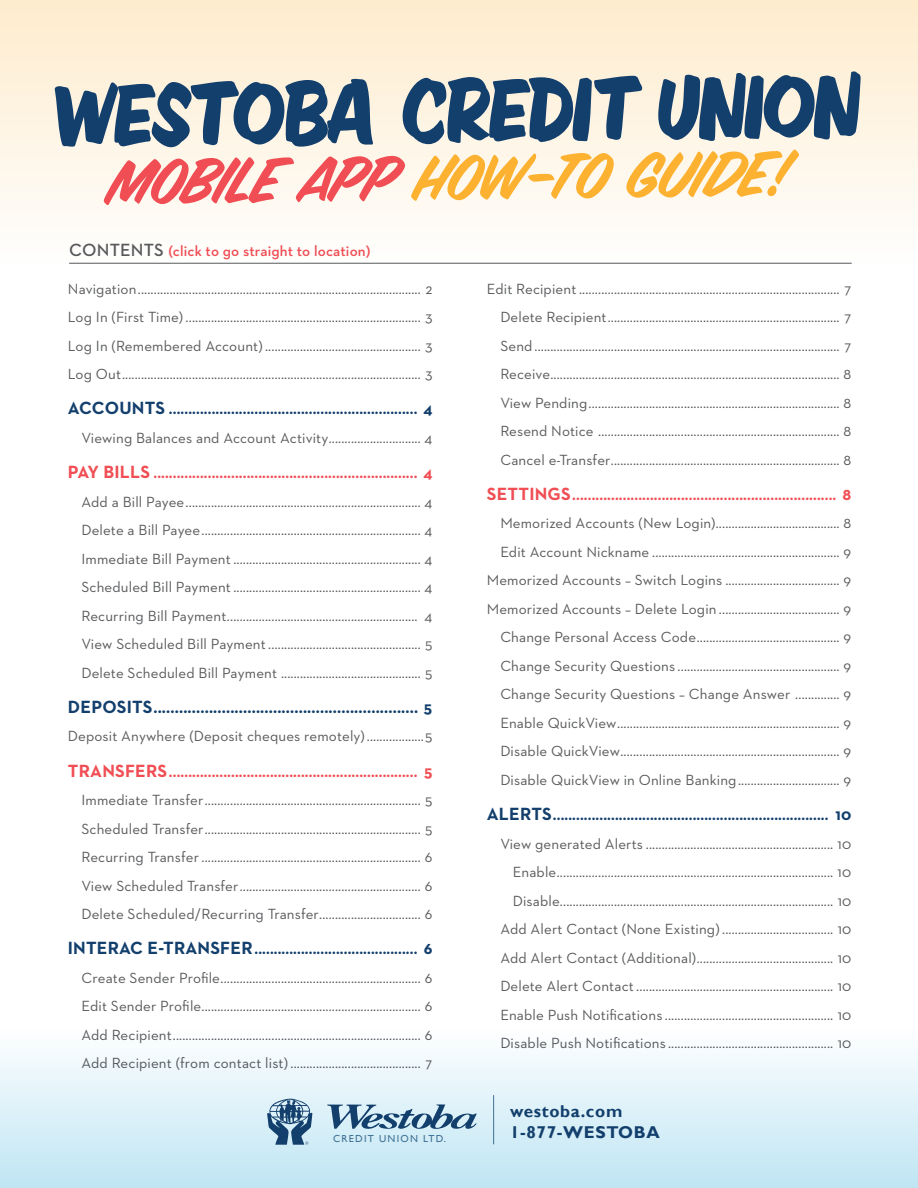
<style>
.page{position:relative;width:918px;height:1188px;background:#fff}
.page>*{position:absolute;margin:0;border:0;box-sizing:border-box;transform-origin:0 0}
.t1{font:700 17.1px/21.8px "Gill Sans";letter-spacing:.04em;color:#133f6d}
.t2{font:700 16.5px "Neutraface 2 Text";color:#133f6d}
.t3{font:15px/28.5px "Neutraface 2 Text";letter-spacing:.01em;color:#58595b;text-align:justify}
.t4{font:700 15px/28.5px "Neutraface 2 Text";color:#133f6d;text-align:right}
.t5{font:600 15px "Neutraface 2 Text";letter-spacing:.01em;color:#f04e54}
.t6{font:10.2px "Gill Sans";letter-spacing:.12em;color:#3e7195}
.s1{font-size:18px;color:#58595b}
.s2{font-size:18px}
.s3{font-size:16.5px}
.s4{font-weight:400;color:#58595b}
.s5{font-weight:700;font-size:18px;color:#f04e54}
.s6{font-weight:700;color:#f04e54}
.s7{font-weight:700;font-size:16.5px;color:#f04e54}
.s8{font-weight:700;font-size:18px;color:#133f6d}
.s9{font-weight:700;color:#133f6d}
.s10{font-weight:700;font-size:16.5px;color:#133f6d}
</style>
<div class="page">
<div style="left:0;top:0;width:918px;height:268px;background:linear-gradient(to bottom,#ffeccd,#fdfdfd)"></div>
<div style="left:0;top:1028px;width:918px;height:160px;background:linear-gradient(to bottom,#fffffe,#bfe5f3)"></div>
<svg style="left:103px;top:150px;width:697px;height:55px"></svg>
<svg style="left:49px;top:71px;width:813px;height:79px"></svg>
<svg style="left:267px;top:1099px;width:46px;height:46px"></svg>
<svg style="left:327px;top:1104px;width:150px;height:25px"></svg>
<hr style="left:493px;top:1095px;width:1px;height:49px;background:#3e7195">
<hr style="left:69px;top:263px;width:783px;height:1px;background:#58595b">
<p class="t5" style="left:69px;top:242px;width:303px"><span class="s1">CONTENTS</span> (click to go straight to location)</p>
<p class="t3" style="left:68px;top:274px;width:366px">Navigation......................................................................................... 2<br>Log In (First Time) .......................................................................... 3<br>Log In (Remembered Account) ................................................. 3<br>Log Out.............................................................................................. 3</p>
<p class="t4" style="left:68px;top:395px;width:366px"><span class="s2">ACCOUNTS</span> ................................................................ <span class="s3">4<br></span><span class="s4">Viewing Balances and Account Activity............................. 4</span></p>
<p class="t3" style="left:81px;top:459px;width:353px;text-indent:-14px"><span class="s5">PAY BILLS</span> <span class="s6">....................................................................</span> <span class="s7">4<br></span>Add a Bill Payee.......................................................................... 4<br>Delete a Bill Payee..................................................................... 4<br>Immediate Bill Payment ........................................................... 4<br>Scheduled Bill Payment........................................................... 4<br>Recurring Bill Payment............................................................ 4<br>View Scheduled Bill Payment................................................ 5<br>Delete Scheduled Bill Payment ............................................ 5</p>
<p class="t2" style="left:68px;top:697px;width:366px"><span class="s2">DEPOSITS</span>.............................................................. 5</p>
<p class="t3" style="left:68px;top:722px;width:366px">Deposit Anywhere (Deposit cheques remotely) ..................5</p>
<p class="t3" style="left:81px;top:757px;width:353px;text-indent:-14px"><span class="s5">TRANSFERS</span><span class="s6">................................................................</span> <span class="s7">5<br></span>Immediate Transfer.................................................................... 5<br>Scheduled Transfer.................................................................... 5<br>Recurring Transfer ..................................................................... 6<br>View Scheduled Transfer......................................................... 6<br>Delete Scheduled/Recurring Transfer................................ 6</p>
<p class="t3" style="left:81px;top:935px;width:353px;text-indent:-14px"><span class="s8">INTERAC E-TRANSFER</span><span class="s9">..........................................</span> <span class="s10">6<br></span>Create Sender Profile............................................................... 6<br>Edit Sender Profile..................................................................... 6<br>Add Recipient.............................................................................. 6<br>Add Recipient (from contact list) ......................................... 7</p>
<p class="t6" style="left:333px;top:1133px;width:114px">CREDIT UNION LTD.</p>
<p class="t3" style="left:500px;top:274px;width:353px;text-indent:-14px">Edit Recipient .................................................................................. 7<br>Delete Recipient......................................................................... 7<br>Send................................................................................................ 7<br>Receive........................................................................................... 8<br>View Pending............................................................................... 8<br>Resend Notice ............................................................................ 8<br>Cancel e-Transfer........................................................................ 8</p>
<p class="t3" style="left:487px;top:480px;width:366px;text-align:right"><span class="s5">SETTINGS</span><span class="s6">....................................................................</span> <span class="s7">8<br></span>Memorized Accounts (New Login)....................................... 8<br>Edit Account Nickname ........................................................... 9<br>Memorized Accounts – Switch Logins .................................... 9<br>Memorized Accounts – Delete Login ...................................... 9<br>Change Personal Access Code............................................. 9<br>Change Security Questions ................................................... 9<br>Change Security Questions – Change Answer .............. 9<br>Enable QuickView...................................................................... 9<br>Disable QuickView..................................................................... 9<br>Disable QuickView in Online Banking................................ 9</p>
<p class="t3" style="left:487px;top:801px;width:366px;text-align:right"><span class="s8">ALERTS</span><span class="s9">.......................................................................</span> <span class="s10">10<br></span>View generated Alerts ........................................................... 10<br>Enable....................................................................................... 10<br>Disable...................................................................................... 10<br>Add Alert Contact (None Existing) ................................... 10<br>Add Alert Contact (Additional)........................................... 10<br>Delete Alert Contact.............................................................. 10<br>Enable Push Notifications ..................................................... 10<br>Disable Push Notifications .................................................... 10</p>
<p class="t1" style="left:510px;top:1101px;width:151px">westoba.com<br>1-877-WESTOBA</p>
</div>
